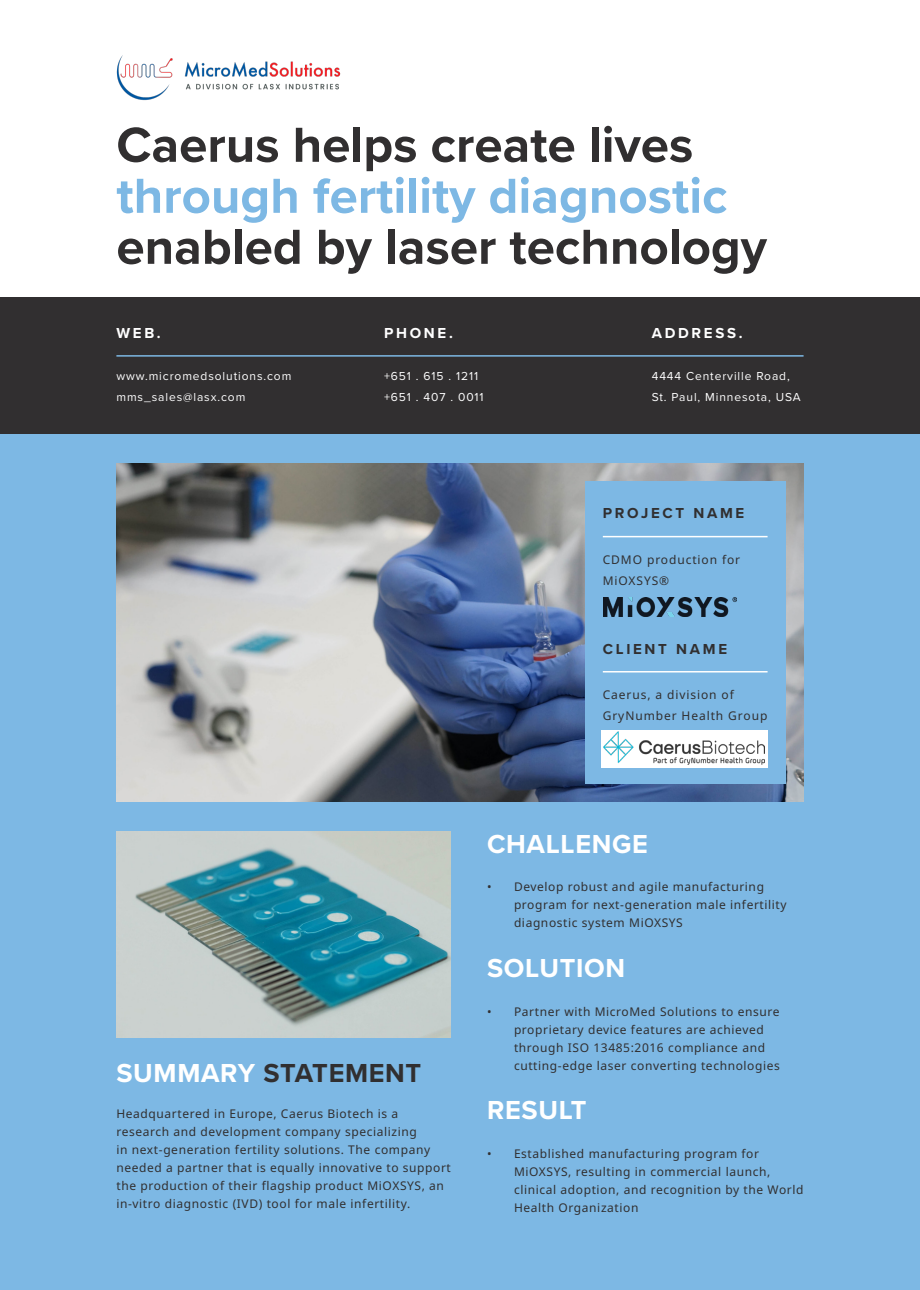
<style>
.page{position:relative;width:920px;height:1290px;background:#fff}
.page>*{position:absolute;margin:0;border:0;box-sizing:border-box;transform-origin:0 0}
.t1{font:700 51px/51px "Proxima Nova";color:#7db8e4}
.t2{font:700 51px "Proxima Nova";color:#312f30}
.t3{font:700 27px "Proxima Nova";letter-spacing:.025em;color:#fff}
.t4{font:700 27px "Proxima Nova";letter-spacing:.025em;color:#312f30}
.t5{font:700 15px "Proxima Nova";letter-spacing:.18em;color:#312f30}
.t6{font:700 15px "Proxima Nova";letter-spacing:.18em;color:#fff}
.t7{font:12px/18px "Noto Sans";letter-spacing:.05em;color:#312f30}
.t8{font:12px/21px "Proxima Nova";letter-spacing:.075em;color:#fff}
.t9{font:12px/21px "Noto Sans";letter-spacing:.075em;color:#312f30}
.s1{color:#312f30}
.s2{color:#fff}
</style>
<div class="page">
<div style="left:0;top:433px;width:920px;height:857px;background:#7db8e4"></div>
<div style="left:0;top:297px;width:920px;height:136px;background:#312f30"></div>
<img style="left:116px;top:463px;width:688px;height:339px">
<div style="left:585px;top:481px;width:201px;height:303px;background:#7db8e4"></div>
<img style="left:116px;top:832px;width:335px;height:205px">
<hr style="left:116px;top:355px;width:688px;height:2px;background:#7db8e4">
<hr style="left:603px;top:536px;width:165px;height:1px;background:#fff">
<hr style="left:603px;top:671px;width:165px;height:1px;background:#fff">
<div style="left:601px;top:730px;width:167px;height:38px;background:#fff"></div>
<img style="left:604px;top:731px;width:160px;height:33px">
<img style="left:116px;top:55px;width:225px;height:46px">
<img style="left:604px;top:598px;width:133px;height:18px">
<p class="t2" style="left:116px;top:107px;width:578px">Caerus helps create lives</p>
<p class="t1" style="left:116px;top:169px;width:652px">through fertility diagnostic <span class="s1">enabled by laser technology</span></p>
<p class="t6" style="left:116px;top:321px;width:46px">WEB.</p>
<p class="t6" style="left:384px;top:321px;width:70px">PHONE.</p>
<p class="t6" style="left:652px;top:321px;width:92px">ADDRESS.</p>
<p class="t8" style="left:116px;top:365px;width:176px">www.micromedsolutions.com</p>
<p class="t8" style="left:116px;top:386px;width:130px">mms_sales@lasx.com</p>
<p class="t8" style="left:652px;top:365px;width:150px">4444 Centerville Road,<br>St. Paul, Minnesota, USA</p>
<p class="t8" style="left:384px;top:365px;width:96px">+651 . 615 . 1211</p>
<p class="t8" style="left:384px;top:386px;width:101px">+651 . 407 . 0011</p>
<p class="t5" style="left:603px;top:502px;width:143px">PROJECT NAME</p>
<p class="t9" style="left:603px;top:549px;width:139px">CDMO production for<br>MiOXSYS®</p>
<p class="t5" style="left:603px;top:637px;width:126px">CLIENT NAME</p>
<p class="t9" style="left:603px;top:684px;width:166px">Caerus, a division of<br>GryNumber Health Group</p>
<p class="t3" style="left:487px;top:824px;width:163px">CHALLENGE</p>
<p class="t7" style="left:514px;top:878px;width:274px;text-indent:-27px">• Develop robust and agile manufacturing program for next-generation male infertility diagnostic system MiOXSYS</p>
<p class="t4" style="left:116px;top:1053px;width:306px"><span class="s2">SUMMARY</span> STATEMENT</p>
<p class="t7" style="left:116px;top:1105px;width:336px">Headquartered in Europe, Caerus Biotech is a research and development company specializing<br>in next-generation fertility solutions. The company needed a partner that is equally innovative to support the production of their flagship product MiOXSYS, an in-vitro diagnostic (IVD) tool for male infertility.</p>
<p class="t3" style="left:487px;top:948px;width:140px">SOLUTION</p>
<p class="t7" style="left:514px;top:1002px;width:267px;text-indent:-27px">• Partner with MicroMed Solutions to ensure proprietary device features are achieved through ISO 13485:2016 compliance and cutting-edge laser converting technologies</p>
<p class="t3" style="left:487px;top:1090px;width:101px">RESULT</p>
<p class="t7" style="left:514px;top:1145px;width:291px;text-indent:-27px">• Established manufacturing program for MiOXSYS, resulting in commercial launch, clinical adoption, and recognition by the World Health Organization</p>
</div>
